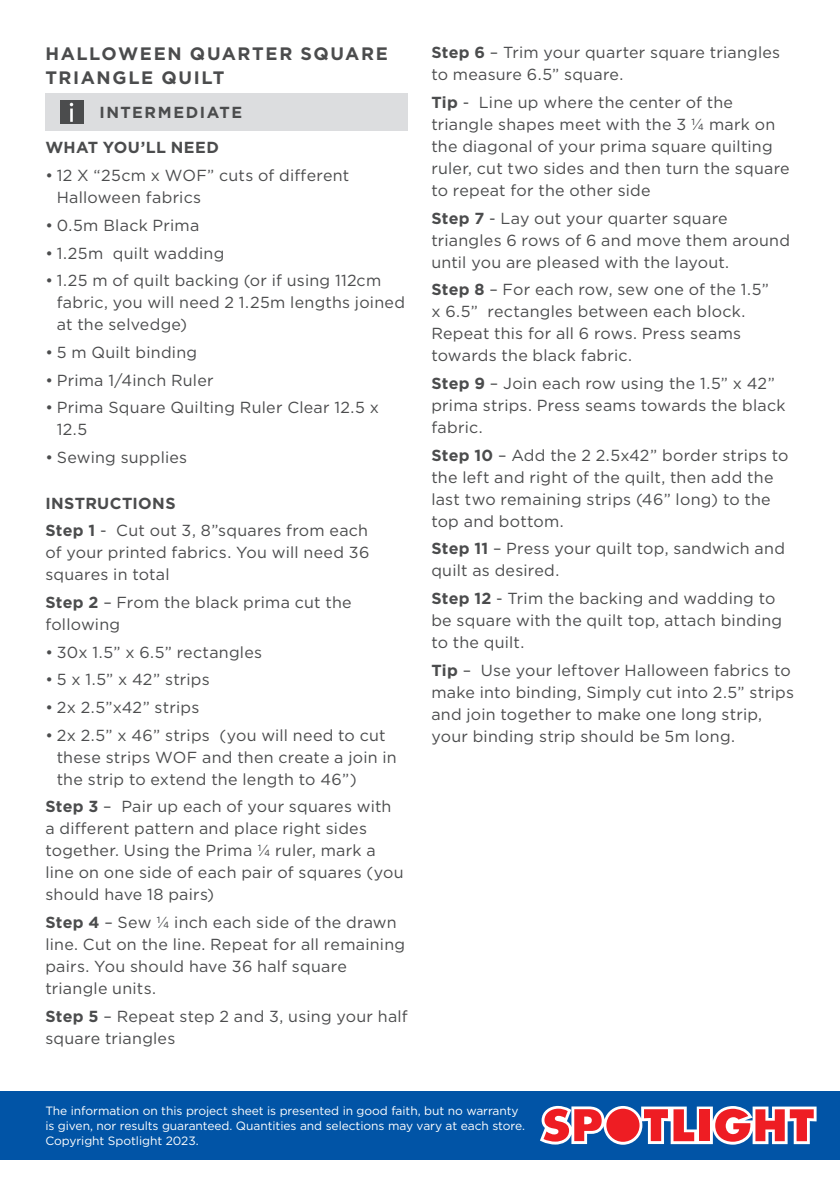
<style>
.page{position:relative;width:840px;height:1191px;background:#fff}
.page>*{position:absolute;margin:0;border:0;box-sizing:border-box;transform-origin:0 0}
.COPY{font:700 18px/24px "Gotham";letter-spacing:.09em;color:#4b4c4d}
.COPY-2{font:16px/22px "Gotham";letter-spacing:.015em;color:#4b4c4d}
.COPY-3{font:700 16px "Gotham";letter-spacing:.025em;color:#4b4c4d}
.COPY-4{font:700 16px "Gotham";letter-spacing:.095em;color:#4b4c4d}
.t1{font:12px/15px "Gotham";letter-spacing:-.005em;color:#fff}
.s1{font-weight:700}
</style>
<div class="page">
<div style="left:0;top:1090px;width:839px;height:69px;background:#0154a6"></div>
<svg style="left:540px;top:1106px;width:276px;height:38px;background:#c77183"></svg>
<div style="left:45px;top:94px;width:363px;height:37px;background:#dcdddf"></div>
<div style="left:60px;top:100px;width:23px;height:24px;background:#4b4c4d"></div>
<svg style="left:70px;top:103px;width:3px;height:19px"></svg>
<p class="COPY" style="left:45px;top:41px;width:344px">HALLOWEEN QUARTER SQUARE<br>TRIANGLE QUILT</p>
<p class="COPY-4" style="left:99px;top:102px;width:144px">INTERMEDIATE</p>
<p class="COPY-3" style="left:45px;top:137px;width:175px">WHAT YOU’LL NEED</p>
<p class="COPY-2" style="left:57px;top:164px;width:294px;text-indent:-11px">• 12 X “25cm x WOF” cuts of different<br>Halloween fabrics</p>
<p class="COPY-2" style="left:45px;top:214px;width:155px">• 0.5m Black Prima</p>
<p class="COPY-2" style="left:45px;top:241px;width:180px">• 1.25m quilt wadding</p>
<p class="COPY-2" style="left:57px;top:269px;width:349px;text-indent:-11px">• 1.25 m of quilt backing (or if using 112cm fabric, you will need 2 1.25m lengths joined at the selvedge)</p>
<p class="COPY-2" style="left:45px;top:341px;width:153px">• 5 m Quilt binding</p>
<p class="COPY-2" style="left:45px;top:368px;width:170px">• Prima 1/4inch Ruler</p>
<p class="COPY-2" style="left:57px;top:396px;width:323px;text-indent:-11px">• Prima Square Quilting Ruler Clear 12.5 x<br>12.5</p>
<p class="COPY-2" style="left:45px;top:446px;width:143px">• Sewing supplies</p>
<p class="COPY-3" style="left:45px;top:492px;width:132px">INSTRUCTIONS</p>
<p class="COPY-2" style="left:45px;top:519px;width:325px;text-align:justify"><span class="s1">Step 1</span> - Cut out 3, 8”squares from each of your printed fabrics. You will need 36 squares in total</p>
<p class="COPY-2" style="left:45px;top:591px;width:307px"><span class="s1">Step 2</span> – From the black prima cut the following</p>
<p class="COPY-2" style="left:45px;top:640px;width:218px">• 30x 1.5” x 6.5” rectangles</p>
<p class="COPY-2" style="left:45px;top:668px;width:166px">• 5 x 1.5” x 42” strips</p>
<p class="COPY-2" style="left:45px;top:696px;width:155px">• 2x 2.5”x42” strips</p>
<p class="COPY-2" style="left:57px;top:723px;width:341px;text-indent:-11px">• 2x 2.5” x 46” strips (you will need to cut these strips WOF and then create a join in the strip to extend the length to 46”)</p>
<p class="COPY-2" style="left:45px;top:795px;width:359px"><span class="s1">Step 3</span> – Pair up each of your squares with a different pattern and place right sides together. Using the Prima ¼ ruler, mark a line on one side of each pair of squares (you should have 18 pairs)</p>
<p class="COPY-2" style="left:45px;top:911px;width:361px"><span class="s1">Step 4</span> – Sew ¼ inch each side of the drawn line. Cut on the line. Repeat for all remaining pairs. You should have 36 half square triangle units.</p>
<p class="COPY-2" style="left:45px;top:1004px;width:364px"><span class="s1">Step 5</span> – Repeat step 2 and 3, using your half square triangles</p>
<p class="COPY-2" style="left:431px;top:41px;width:350px"><span class="s1">Step 6</span> – Trim your quarter square triangles to measure 6.5” square.</p>
<p class="COPY-2" style="left:431px;top:91px;width:360px"><span class="s1">Tip</span> - Line up where the center of the triangle shapes meet with the 3 ¼ mark on the diagonal of your prima square quilting ruler, cut two sides and then turn the square to repeat for the other side</p>
<p class="COPY-2" style="left:431px;top:206px;width:360px"><span class="s1">Step 7</span> - Lay out your quarter square triangles 6 rows of 6 and move them around until you are pleased with the layout.</p>
<p class="COPY-2" style="left:431px;top:278px;width:339px"><span class="s1">Step 8</span> – For each row, sew one of the 1.5” x 6.5” rectangles between each block.<br>Repeat this for all 6 rows. Press seams towards the black fabric.</p>
<p class="COPY-2" style="left:431px;top:372px;width:355px"><span class="s1">Step 9</span> – Join each row using the 1.5” x 42” prima strips. Press seams towards the black fabric.</p>
<p class="COPY-2" style="left:431px;top:444px;width:358px"><span class="s1">Step 10</span> – Add the 2 2.5x42” border strips to the left and right of the quilt, then add the last two remaining strips (46” long) to the top and bottom.</p>
<p class="COPY-2" style="left:431px;top:537px;width:355px"><span class="s1">Step 11</span> – Press your quilt top, sandwich and quilt as desired.</p>
<p class="COPY-2" style="left:431px;top:587px;width:352px"><span class="s1">Step 12</span> - Trim the backing and wadding to be square with the quilt top, attach binding to the quilt.</p>
<p class="COPY-2" style="left:431px;top:659px;width:364px"><span class="s1">Tip</span> – Use your leftover Halloween fabrics to make into binding, Simply cut into 2.5” strips and join together to make one long strip, your binding strip should be 5m long.</p>
<p class="t1" style="left:45px;top:1103px;width:481px">The information on this project sheet is presented in good faith, but no warranty is given, nor results guaranteed. Quantities and selections may vary at each store.<br>Copyright Spotlight 2023.</p>
</div>
